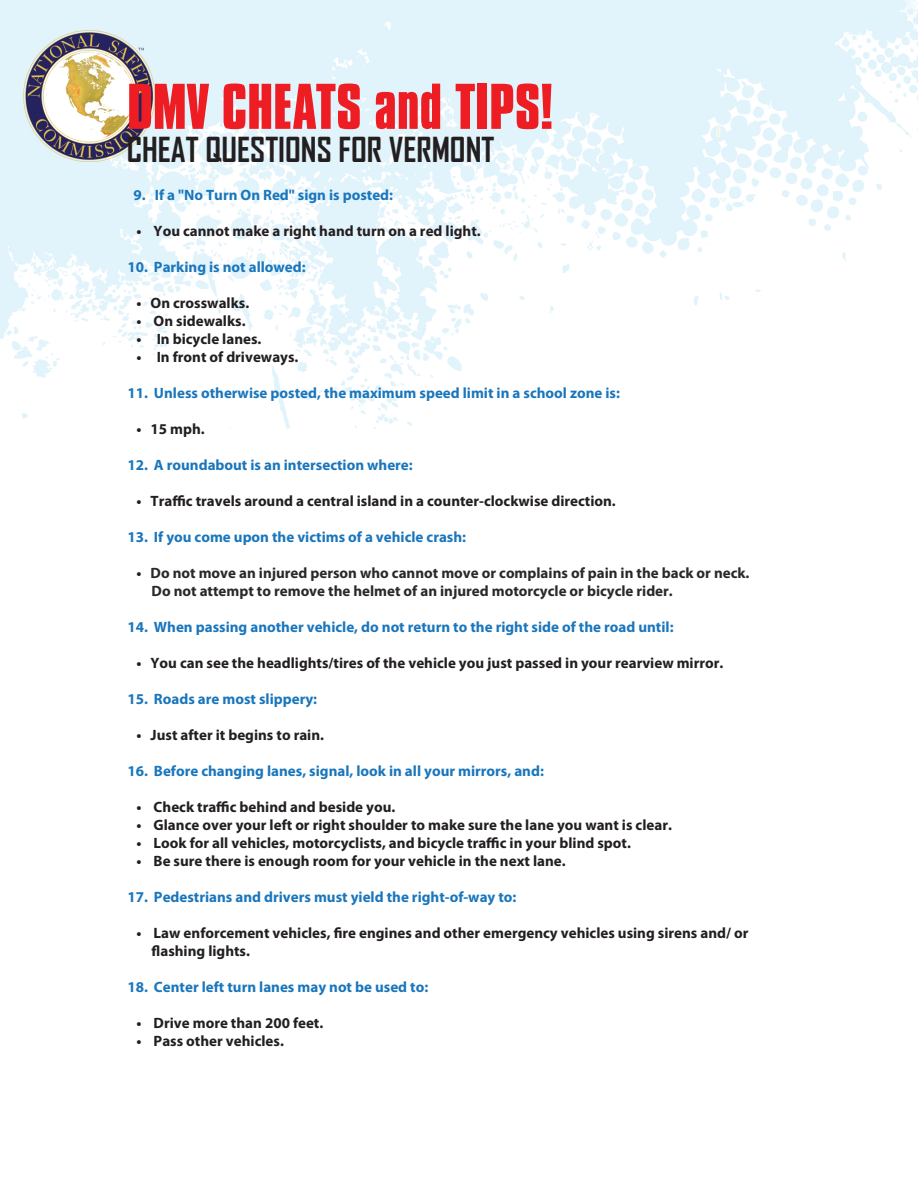
<style>
.page{position:relative;width:918px;height:1188px;background:#fff}
.page>*{position:absolute;margin:0;border:0;box-sizing:border-box;transform-origin:0 0}
.t1{font:700 55.5px "Compacta BT";color:#ee1d23}
.t2{font:700 33px "Agency FB";color:#231f20}
.t3{font:700 15px/18px "Myriad Pro";color:#231f20}
.t4{font:700 15px "Myriad Pro";color:#1a76bc}
.t5{font:700 15px/18px "Myriad Pro";color:#2b2829}
.s1{color:#231f20}
</style>
<div class="page">
<img style="left:0;top:0;width:918px;height:429px">
<svg style="left:715px;top:125px;width:6px;height:14px"></svg>
<p class="t1" style="left:127px;top:73px;width:427px">DMV CHEATS and TIPS!</p>
<p class="t2" style="left:127px;top:129px;width:369px">CHEAT QUESTIONS FOR VERMONT</p>
<p class="t4" style="left:133px;top:185px;width:261px">9. If a "No Turn On Red" sign is posted:</p>
<p class="t3" style="left:136px;top:221px;width:346px">• You cannot make a right hand turn on a red light.</p>
<p class="t4" style="left:127px;top:257px;width:180px">10. Parking is not allowed:</p>
<p class="t3" style="left:136px;top:293px;width:114px">• On crosswalks.</p>
<p class="t3" style="left:136px;top:311px;width:111px">• On sidewalks.</p>
<p class="t3" style="left:136px;top:329px;width:127px">• In bicycle lanes.</p>
<p class="t3" style="left:136px;top:347px;width:164px">• In front of driveways.</p>
<p class="t4" style="left:127px;top:383px;width:494px">11. Unless otherwise posted, the maximum speed limit in a school zone is:</p>
<p class="t3" style="left:136px;top:419px;width:70px">• 15 mph.</p>
<p class="t4" style="left:127px;top:455px;width:287px">12. A roundabout is an intersection where:</p>
<p class="t3" style="left:136px;top:491px;width:481px">• Traffic travels around a central island in a counter-clockwise direction.</p>
<p class="t4" style="left:127px;top:527px;width:340px">13. If you come upon the victims of a vehicle crash:</p>
<p class="t5" style="left:152px;top:563px;width:599px;text-indent:-15px"><span class="s1">•</span> Do not move an injured person who cannot move or complains of pain in the back or neck.<br>Do not attempt to remove the helmet of an injured motorcycle or bicycle rider.</p>
<p class="t4" style="left:127px;top:617px;width:548px">14. When passing another vehicle, do not return to the right side of the road until:</p>
<p class="t3" style="left:136px;top:653px;width:588px">• You can see the headlights/tires of the vehicle you just passed in your rearview mirror.</p>
<p class="t4" style="left:127px;top:689px;width:191px">15. Roads are most slippery:</p>
<p class="t3" style="left:136px;top:725px;width:189px">• Just after it begins to rain.</p>
<p class="t4" style="left:127px;top:761px;width:418px">16. Before changing lanes, signal, look in all your mirrors, and:</p>
<p class="t3" style="left:136px;top:797px;width:260px">• Check traffic behind and beside you.</p>
<p class="t3" style="left:136px;top:815px;width:537px">• Glance over your left or right shoulder to make sure the lane you want is clear.</p>
<p class="t3" style="left:136px;top:833px;width:496px">• Look for all vehicles, motorcyclists, and bicycle traffic in your blind spot.</p>
<p class="t3" style="left:136px;top:851px;width:431px">• Be sure there is enough room for your vehicle in the next lane.</p>
<p class="t4" style="left:127px;top:887px;width:391px">17. Pedestrians and drivers must yield the right-of-way to:</p>
<p class="t3" style="left:152px;top:923px;width:598px;text-indent:-15px">• Law enforcement vehicles, fire engines and other emergency vehicles using sirens and/ or flashing lights.</p>
<p class="t4" style="left:127px;top:977px;width:302px">18. Center left turn lanes may not be used to:</p>
<p class="t3" style="left:136px;top:1013px;width:188px">• Drive more than 200 feet.</p>
<p class="t3" style="left:136px;top:1031px;width:149px">• Pass other vehicles.</p>
</div>
